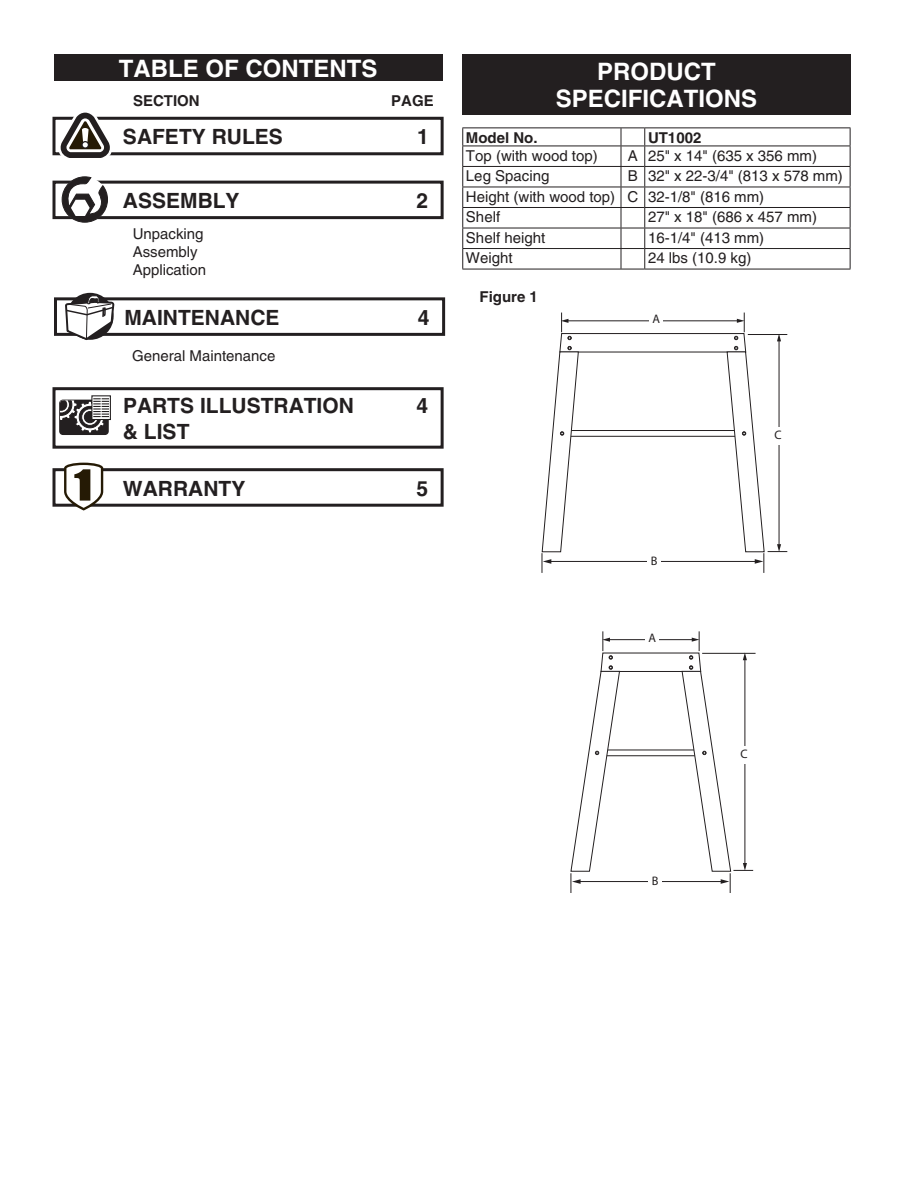
<style>
.page{position:relative;width:918px;height:1188px;background:#fff}
.page>*{position:absolute;margin:0;border:0;box-sizing:border-box;transform-origin:0 0}
.t1{font:700 24px/27px "Helvetica";color:#fff;text-align:center}
.t2{font:700 21px "Helvetica";color:#231f20}
.t3{font:15px/20.5px "Helvetica";color:#231f20}
.t4{font:700 15px "Helvetica";color:#231f20}
.t5{font:12.45px "Myriad";color:#231f20}
</style>
<div class="page">
<div style="left:462px;top:54px;width:389px;height:61px;background:#231f20"></div>
<hr style="left:462px;top:128px;width:159px;height:1px;background:#231f20">
<hr style="left:645px;top:128px;width:205px;height:1px;background:#231f20">
<hr style="left:462px;top:146px;width:159px;height:1px;background:#231f20">
<hr style="left:645px;top:146px;width:205px;height:1px;background:#231f20">
<hr style="left:462px;top:166px;width:159px;height:1px;background:#231f20">
<hr style="left:645px;top:166px;width:205px;height:1px;background:#231f20">
<hr style="left:462px;top:187px;width:159px;height:1px;background:#231f20">
<hr style="left:645px;top:187px;width:205px;height:1px;background:#231f20">
<hr style="left:462px;top:207px;width:159px;height:1px;background:#231f20">
<hr style="left:645px;top:207px;width:205px;height:1px;background:#231f20">
<hr style="left:462px;top:228px;width:159px;height:1px;background:#231f20">
<hr style="left:645px;top:228px;width:205px;height:1px;background:#231f20">
<hr style="left:462px;top:248px;width:159px;height:1px;background:#231f20">
<svg style="left:462px;top:128px;width:1px;height:141px"></svg>
<hr style="left:645px;top:248px;width:205px;height:1px;background:#231f20">
<svg style="left:850px;top:128px;width:1px;height:141px"></svg>
<hr style="left:462px;top:269px;width:159px;height:1px;background:#231f20">
<svg style="left:621px;top:128px;width:24px;height:142px"></svg>
<hr style="left:645px;top:269px;width:205px;height:1px;background:#231f20">
<div style="left:54px;top:54px;width:388px;height:27px;background:#231f20"></div>
<div style="left:52px;top:117px;width:392px;height:38px;border:3px solid #231f20"></div>
<svg style="left:57px;top:112px;width:58px;height:46px"></svg>
<div style="left:52px;top:181px;width:392px;height:38px;border:3px solid #231f20"></div>
<svg style="left:62px;top:176px;width:46px;height:47px"></svg>
<div style="left:54px;top:297px;width:391px;height:39px;border:3px solid #231f20"></div>
<svg style="left:65px;top:295px;width:50px;height:45px"></svg>
<svg style="left:541px;top:313px;width:246px;height:260px"></svg>
<div style="left:649px;top:316px;width:14px;height:9px;background:#fff"></div>
<div style="left:776px;top:427px;width:8px;height:18px;background:#fff"></div>
<div style="left:648px;top:558px;width:13px;height:8px;background:#fff"></div>
<hr style="left:702px;top:653px;width:54px;height:1px;background:#231f20">
<svg style="left:570px;top:631px;width:183px;height:262px"></svg>
<div style="left:742px;top:746px;width:8px;height:17px;background:#fff"></div>
<div style="left:52px;top:387px;width:392px;height:62px;border:3px solid #231f20"></div>
<div style="left:59px;top:400px;width:50px;height:35px;border:2px solid #231f20;border-radius:3px"></div>
<div style="left:91px;top:395px;width:20px;height:25px;border:1px solid #231f20"></div>
<svg style="left:60px;top:398px;width:49px;height:36px"></svg>
<div style="left:52px;top:468px;width:392px;height:39px;border:3px solid #231f20"></div>
<svg style="left:63px;top:462px;width:41px;height:49px"></svg>
<h1 class="t1" style="left:119px;top:54px;width:260px">TABLE OF CONTENTS</h1>
<p class="t4" style="left:133px;top:92px;width:68px">SECTION</p>
<p class="t4" style="left:391px;top:92px;width:44px">PAGE</p>
<h2 class="t2" style="left:123px;top:124px;width:161px">SAFETY RULES</h2>
<h2 class="t2" style="left:417px;top:124px;width:13px">1</h2>
<h2 class="t2" style="left:123px;top:188px;width:118px">ASSEMBLY</h2>
<h2 class="t2" style="left:416px;top:188px;width:13px">2</h2>
<p class="t3" style="left:133px;top:225px;width:75px;line-height:18px">Unpacking<br>Assembly<br>Application</p>
<h2 class="t2" style="left:124px;top:305px;width:157px">MAINTENANCE</h2>
<h2 class="t2" style="left:418px;top:305px;width:13px">4</h2>
<p class="t3" style="left:132px;top:346px;width:145px">General Maintenance</p>
<h2 class="t2" style="left:123px;top:393px;width:232px">PARTS ILLUSTRATION</h2>
<h2 class="t2" style="left:416px;top:393px;width:13px">4</h2>
<h2 class="t2" style="left:123px;top:418px;width:68px">&amp; LIST</h2>
<h2 class="t2" style="left:123px;top:475px;width:124px">WARRANTY</h2>
<h2 class="t2" style="left:416px;top:475px;width:13px">5</h2>
<h1 class="t1" style="left:556px;top:58px;width:203px">PRODUCT<br>SPECIFICATIONS</h1>
<p class="t4" style="left:466px;top:128px;width:73px">Model No.</p>
<p class="t4" style="left:648px;top:128px;width:55px">UT1002</p>
<p class="t3" style="left:466px;top:145px;width:133px">Top (with wood top)</p>
<p class="t3" style="left:628px;top:145px;width:191px">A 25" x 14" (635 x 356 mm)</p>
<p class="t3" style="left:466px;top:166px;width:85px">Leg Spacing</p>
<p class="t3" style="left:466px;top:166px;width:378px;text-indent:162px">B 32" x 22-3/4" (813 x 578 mm)<br>Height (with wood top) C 32-1/8" (816 mm)<br>Shelf</p>
<p class="t3" style="left:648px;top:207px;width:171px">27" x 18" (686 x 457 mm)</p>
<p class="t3" style="left:466px;top:227px;width:81px">Shelf height</p>
<p class="t3" style="left:648px;top:227px;width:118px">16-1/4" (413 mm)</p>
<p class="t3" style="left:466px;top:248px;width:48px">Weight</p>
<p class="t3" style="left:648px;top:248px;width:105px">24 lbs (10.9 kg)</p>
<p class="t4" style="left:480px;top:287px;width:60px">Figure 1</p>
<p class="t5" style="left:653px;top:313px;width:9px">A</p>
<p class="t5" style="left:651px;top:555px;width:8px">B</p>
<p class="t5" style="left:648px;top:632px;width:9px">A</p>
<p class="t5" style="left:775px;top:429px;width:9px">C</p>
<p class="t5" style="left:741px;top:748px;width:9px">C</p>
<p class="t5" style="left:652px;top:875px;width:8px">B</p>
</div>
